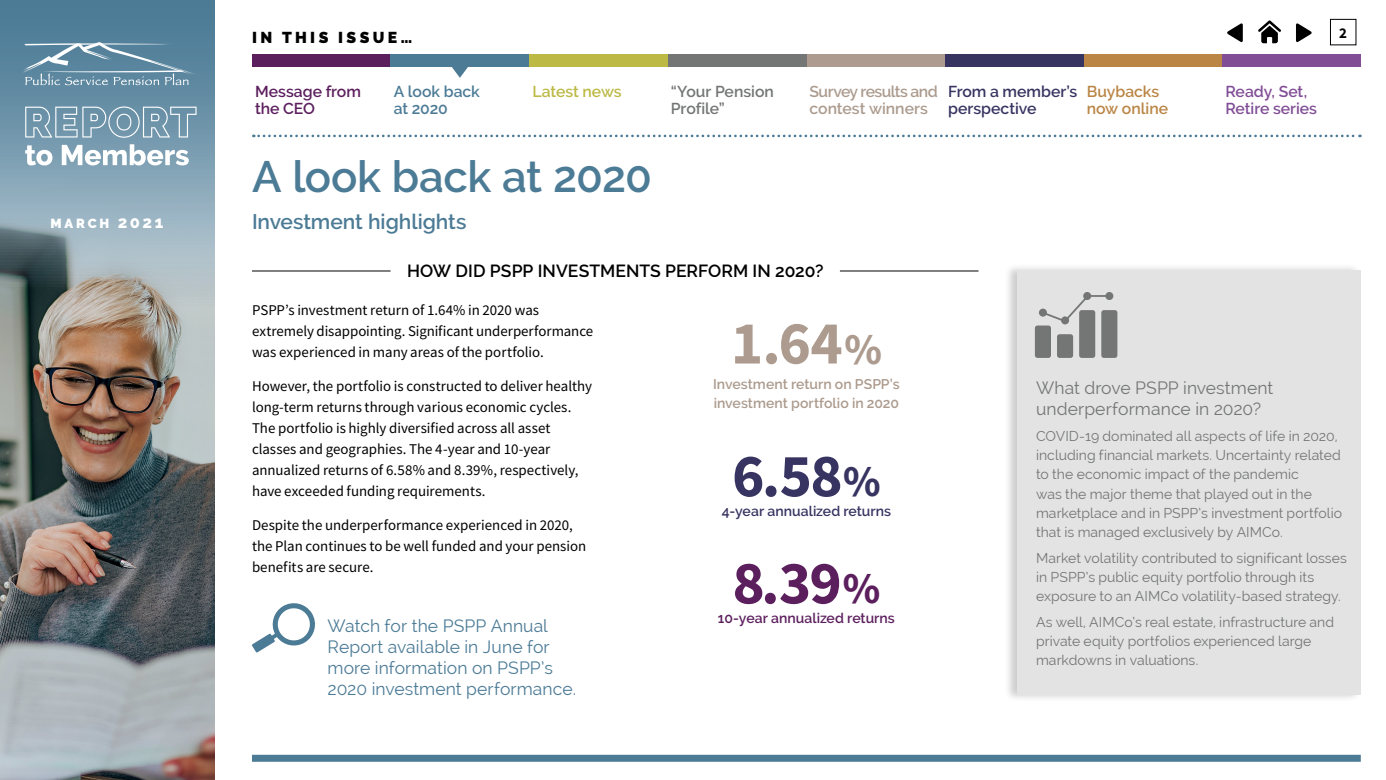
<style>
.page{position:relative;width:1386px;height:780px;background:#fff}
.page>*{position:absolute;margin:0;border:0;box-sizing:border-box;transform-origin:0 0}
.t1{font:700 61.25px "Mada";color:#ac9b8e}
.t2{font:700 61.25px "Mada";color:#373461}
.t3{font:700 61.25px "Mada";color:#5c1f5e}
.t4{font:600 43.75px "Raleway";letter-spacing:-.01em;color:#4c7b96}
.t5{font:600 21px "Raleway";letter-spacing:-.005em;color:#4c7b96}
.t6{font:17.5px/21px "Raleway";letter-spacing:.005em;color:#4c7b96}
.t7{font:17.5px/21px "Raleway";letter-spacing:.005em;color:#747575}
.t8{font:600 17.5px "Raleway";color:#000}
.t9{font:600 15.75px/17.5px "Raleway";letter-spacing:-.015em;color:#ac9b8e}
.t10{font:600 15.75px/17.5px "Raleway";color:#373461}
.t11{font:600 15.75px/17.5px "Raleway";letter-spacing:-.005em;color:#814e96}
.t12{font:600 15.75px/17.5px "Raleway";color:#747575}
.t13{font:600 15.75px/17.5px "Raleway";color:#5c1f5e}
.t14{font:600 15.75px/17.5px "Raleway";color:#ba8545}
.t15{font:600 15.75px/17.5px "Raleway";letter-spacing:-.005em;color:#4c7b96}
.t16{font:900 15.75px "Raleway";letter-spacing:.215em;color:#000}
.t17{font:600 15.75px "Raleway";letter-spacing:-.005em;color:#bcb945}
.t18{font:14.88px/21px "Mada";color:#000}
.t19{font:700 14.88px "Mada";color:#000}
.t20{font:14px/19.2px "Raleway";letter-spacing:.005em;color:#747575}
.t21{font:600 14px/19.2px "Raleway";letter-spacing:.005em;color:#ac9b8e}
.t22{font:600 14px "Raleway";letter-spacing:.005em;color:#5c1f5e}
.t23{font:600 14px "Raleway";letter-spacing:.005em;color:#373461}
.t24{font:900 13.12px "Raleway";letter-spacing:.21em;color:#fff}
.s1{font-weight:800;font-size:16.62px}
.s2{font-size:43.75px}
</style>
<div class="page">
<img style="left:0;top:0;width:214px;height:780px">
<div style="left:1330px;top:19px;width:26px;height:26px;border:1px solid #000"></div>
<svg style="left:1258px;top:20px;width:23px;height:23px"></svg>
<svg style="left:1296px;top:23px;width:16px;height:19px"></svg>
<svg style="left:1227px;top:23px;width:16px;height:19px"></svg>
<div style="left:252px;top:754px;width:1109px;height:7px;background:#4c7b96"></div>
<svg style="left:21px;top:42px;width:179px;height:43px"></svg>
<svg style="left:25px;top:145px;width:27px;height:20px"></svg>
<svg style="left:62px;top:144px;width:127px;height:21px"></svg>
<svg style="left:25px;top:106px;width:172px;height:32px"></svg>
<div style="left:252px;top:55px;width:139px;height:12px;background:#5c1f5e"></div>
<div style="left:806px;top:55px;width:139px;height:12px;background:#ac9b8e"></div>
<div style="left:529px;top:55px;width:139px;height:12px;background:#bcb945"></div>
<div style="left:1084px;top:55px;width:138px;height:12px;background:#ba8545"></div>
<div style="left:391px;top:55px;width:138px;height:12px;background:#4c7b96"></div>
<div style="left:945px;top:55px;width:139px;height:12px;background:#373461"></div>
<div style="left:668px;top:55px;width:138px;height:12px;background:#747575"></div>
<div style="left:1222px;top:55px;width:139px;height:12px;background:#814e96"></div>
<svg style="left:452px;top:67px;width:16px;height:11px"></svg>
<svg style="left:253px;top:135px;width:1107px;height:2px"></svg>
<hr style="left:252px;top:270px;width:139px;height:1px;background:#000">
<hr style="left:840px;top:270px;width:139px;height:1px;background:#000">
<div style="left:1004px;top:263px;width:357px;height:439px;background:#000;opacity:.2"></div>
<div style="left:1017px;top:270px;width:344px;height:425px;background:#e3e3e3"></div>
<svg style="left:1042px;top:295px;width:63px;height:27px"></svg>
<div style="left:1035px;top:325px;width:16px;height:33px;background:#747575;border-radius:3px"></div>
<div style="left:1057px;top:334px;width:16px;height:24px;background:#747575;border-radius:3px"></div>
<div style="left:1079px;top:310px;width:16px;height:48px;background:#747575;border-radius:3px"></div>
<div style="left:1101px;top:310px;width:16px;height:48px;background:#747575;border-radius:3px"></div>
<div style="left:1039px;top:308px;width:8px;height:8px;background:#747575;border-radius:50%"></div>
<div style="left:1061px;top:316px;width:8px;height:8px;background:#747575;border-radius:50%"></div>
<div style="left:1083px;top:292px;width:8px;height:8px;background:#747575;border-radius:50%"></div>
<div style="left:1105px;top:292px;width:8px;height:8px;background:#747575;border-radius:50%"></div>
<svg style="left:252px;top:603px;width:63px;height:49px"></svg>
<p class="t24" style="left:51px;top:216px;width:114px">MARCH <span class="s1">2021</span></p>
<p class="t16" style="left:252px;top:29px;width:162px">IN THIS ISSUE…</p>
<p class="t19" style="left:1339px;top:25px;width:9px">2</p>
<p class="t13" style="left:255px;top:82px;width:107px">Message from the CEO</p>
<p class="t17" style="left:532px;top:82px;width:91px">Latest news</p>
<p class="t10" style="left:948px;top:82px;width:131px">From a member’s perspective</p>
<p class="t15" style="left:394px;top:82px;width:88px">A look back at 2020</p>
<p class="t12" style="left:671px;top:82px;width:105px">“Your Pension<br>Profile”</p>
<p class="t11" style="left:1225px;top:82px;width:93px">Ready, Set,<br>Retire series</p>
<p class="t9" style="left:810px;top:82px;width:130px">Survey results and contest winners</p>
<p class="t14" style="left:1087px;top:82px;width:83px">Buybacks now online</p>
<h2 class="t4" style="left:252px;top:152px;width:402px">A look back at 2020</h2>
<h3 class="t5" style="left:252px;top:209px;width:216px">Investment highlights</h3>
<p class="t8" style="left:407px;top:261px;width:418px">HOW DID PSPP INVESTMENTS PERFORM IN 2020?</p>
<p class="t18" style="left:252px;top:300px;width:343px">PSPP’s investment return of 1.64% in 2020 was extremely disappointing. Significant underperformance was experienced in many areas of the portfolio.</p>
<p class="t18" style="left:252px;top:376px;width:342px">However, the portfolio is constructed to deliver healthy long-term returns through various economic cycles.<br>The portfolio is highly diversified across all asset classes and geographies. The 4-year and 10-year annualized returns of 6.58% and 8.39%, respectively, have exceeded funding requirements.</p>
<p class="t18" style="left:252px;top:515px;width:336px">Despite the underperformance experienced in 2020, the Plan continues to be well funded and your pension benefits are secure.</p>
<p class="t6" style="left:328px;top:615px;width:250px">Watch for the PSPP Annual<br>Report available in June for more information on PSPP’s<br>2020 investment performance.</p>
<h1 class="t1" style="left:731px;top:308px;width:153px">1.64<span class="s2">%</span></h1>
<p class="t21" style="left:713px;top:374px;width:188px">Investment return on PSPP’s investment portfolio in 2020</p>
<h1 class="t2" style="left:732px;top:441px;width:150px">6.58<span class="s2">%</span></h1>
<p class="t23" style="left:722px;top:502px;width:171px">4-year annualized returns</p>
<h1 class="t3" style="left:732px;top:548px;width:149px">8.39<span class="s2">%</span></h1>
<p class="t22" style="left:718px;top:609px;width:178px">10-year annualized returns</p>
<p class="t7" style="left:1036px;top:377px;width:239px">What drove PSPP investment underperformance in 2020?</p>
<p class="t20" style="left:1036px;top:426px;width:308px">COVID-19 dominated all aspects of life in 2020, including financial markets. Uncertainty related to the economic impact of the pandemic<br>was the major theme that played out in the marketplace and in PSPP’s investment portfolio that is managed exclusively by AIMCo.</p>
<p class="t20" style="left:1036px;top:548px;width:312px">Market volatility contributed to significant losses in PSPP’s public equity portfolio through its exposure to an AIMCo volatility-based strategy.</p>
<p class="t20" style="left:1036px;top:612px;width:300px">As well, AIMCo’s real estate, infrastructure and private equity portfolios experienced large markdowns in valuations.</p>
</div>
